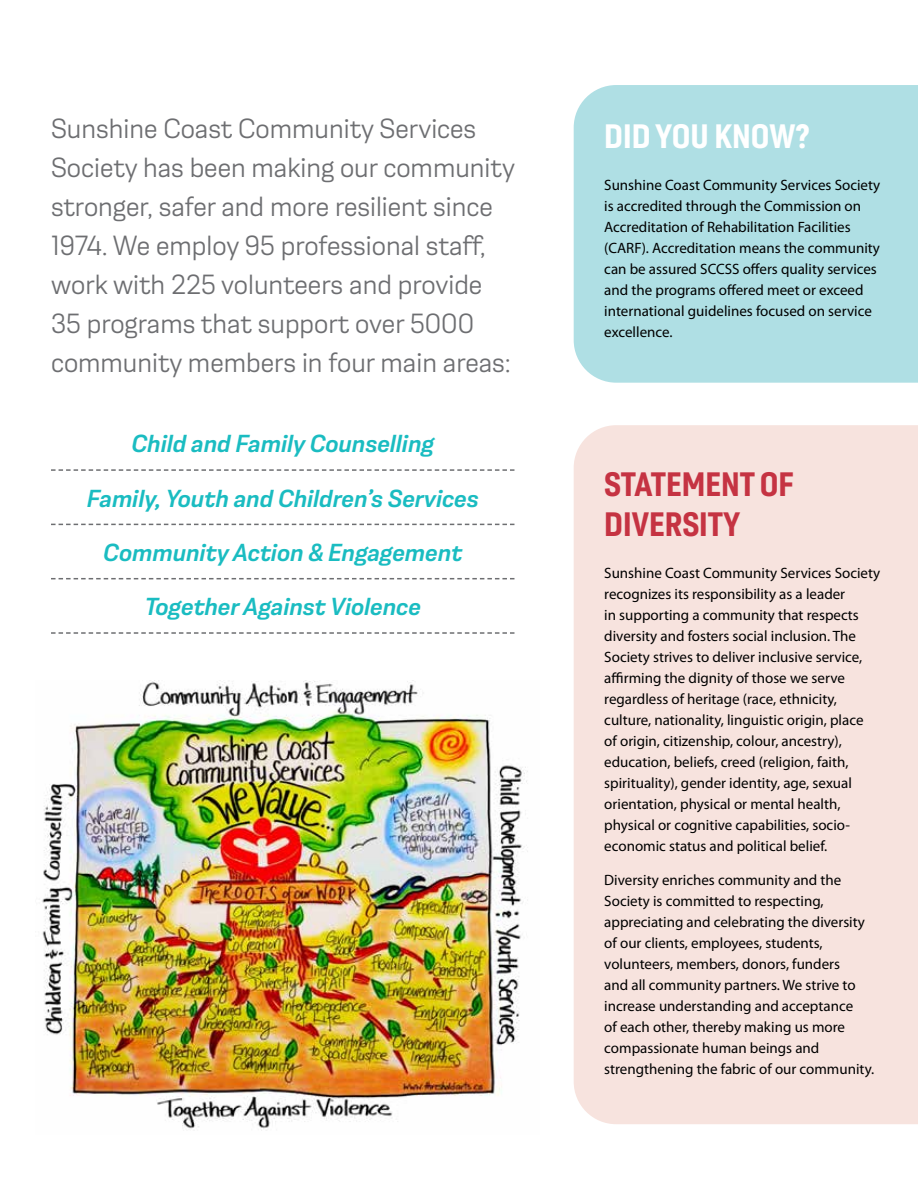
<style>
.page{position:relative;width:918px;height:1188px;background:#fff}
.page>*{position:absolute;margin:0;border:0;box-sizing:border-box;transform-origin:0 0}
.t1{font:700 condensed 33px/39.6px "Moderna Sans";color:#c53342}
.t2{font:700 condensed 33px "Moderna Sans";color:#fff}
.t3{font:300 27px/39px "Moderna Sans";color:#6d6e71}
.t4{font:italic 500 24px "Moderna Sans";color:#1abcc1}
.t5{font:15px/21px "Myriad Pro";color:#000}
</style>
<div class="page">
<div style="left:574px;top:425px;width:344px;height:699px;background:#f7e3de"></div>
<div style="left:574px;top:85px;width:344px;height:298px;background:#afdfe4"></div>
<img style="left:42px;top:681px;width:486px;height:450px">
<svg style="left:51px;top:469px;width:463px;height:2px"></svg>
<svg style="left:51px;top:524px;width:463px;height:1px"></svg>
<svg style="left:51px;top:578px;width:463px;height:1px"></svg>
<svg style="left:51px;top:632px;width:463px;height:2px"></svg>
<p class="t3" style="left:51px;top:109px;width:465px">Sunshine Coast Community Services Society has been making our community stronger, safer and more resilient since 1974. We employ 95 professional staff, work with 225 volunteers and provide 35 programs that support over 5000 community members in four main areas:</p>
<h3 class="t4" style="left:132px;top:429px;width:304px">Child and Family Counselling</h3>
<h3 class="t4" style="left:87px;top:483px;width:393px">Family, Youth and Children’s Services</h3>
<h3 class="t4" style="left:103px;top:538px;width:360px">Community Action &amp; Engagement</h3>
<h3 class="t4" style="left:145px;top:592px;width:278px">Together Against Violence</h3>
<h1 class="t2" style="left:604px;top:115px;width:207px">DID YOU KNOW?</h1>
<p class="t5" style="left:604px;top:174px;width:277px">Sunshine Coast Community Services Society is accredited through the Commission on Accreditation of Rehabilitation Facilities (CARF). Accreditation means the community can be assured SCCSS offers quality services and the programs offered meet or exceed international guidelines focused on service excellence.</p>
<h1 class="t1" style="left:604px;top:465px;width:191px">STATEMENT OF<br>DIVERSITY</h1>
<p class="t5" style="left:604px;top:562px;width:277px">Sunshine Coast Community Services Society recognizes its responsibility as a leader<br>in supporting a community that respects diversity and fosters social inclusion. The Society strives to deliver inclusive service, affirming the dignity of those we serve regardless of heritage (race, ethnicity, culture, nationality, linguistic origin, place<br>of origin, citizenship, colour, ancestry), education, beliefs, creed (religion, faith, spirituality), gender identity, age, sexual orientation, physical or mental health, physical or cognitive capabilities, socio&shy;economic status and political belief.</p>
<p class="t5" style="left:604px;top:869px;width:271px">Diversity enriches community and the Society is committed to respecting, appreciating and celebrating the diversity of our clients, employees, students, volunteers, members, donors, funders<br>and all community partners. We strive to increase understanding and acceptance<br>of each other, thereby making us more compassionate human beings and strengthening the fabric of our community.</p>
</div>
